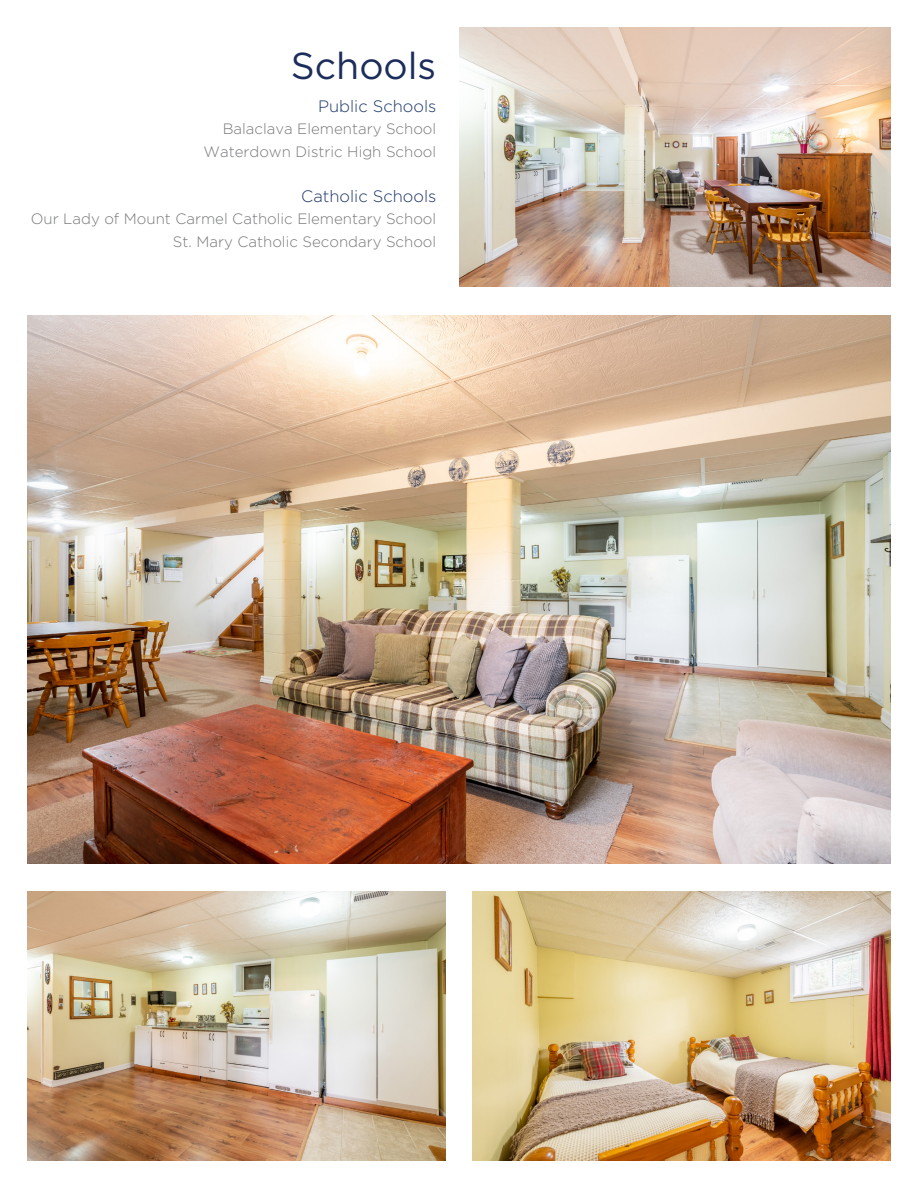
<style>
.page{position:relative;width:918px;height:1188px;background:#fff}
.page>*{position:absolute;margin:0;border:0;box-sizing:border-box;transform-origin:0 0}
.t1{font:37.5px "Gotham HTF";color:#1c2d5b}
.t2{font:300 16.5px "Gotham HTF";color:#1e3567}
.t3{font:300 16.5px "Gotham HTF";color:#1a3668}
.t4{font:300 15px "Gotham HTF";color:#76787b}
</style>
<div class="page">
<img style="left:27px;top:315px;width:864px;height:549px">
<img style="left:459px;top:27px;width:432px;height:260px">
<img style="left:27px;top:891px;width:419px;height:270px">
<img style="left:472px;top:891px;width:419px;height:270px">
<p class="t1" style="left:291px;top:45px;width:147px">Schools</p>
<p class="t3" style="left:318px;top:97px;width:120px">Public Schools</p>
<p class="t4" style="left:223px;top:121px;width:215px">Balaclava Elementary School</p>
<p class="t4" style="left:204px;top:143px;width:234px">Waterdown Distric High School</p>
<p class="t2" style="left:301px;top:187px;width:137px">Catholic Schools</p>
<p class="t4" style="left:31px;top:211px;width:407px">Our Lady of Mount Carmel Catholic Elementary School</p>
<p class="t4" style="left:173px;top:233px;width:265px">St. Mary Catholic Secondary School</p>
</div>
